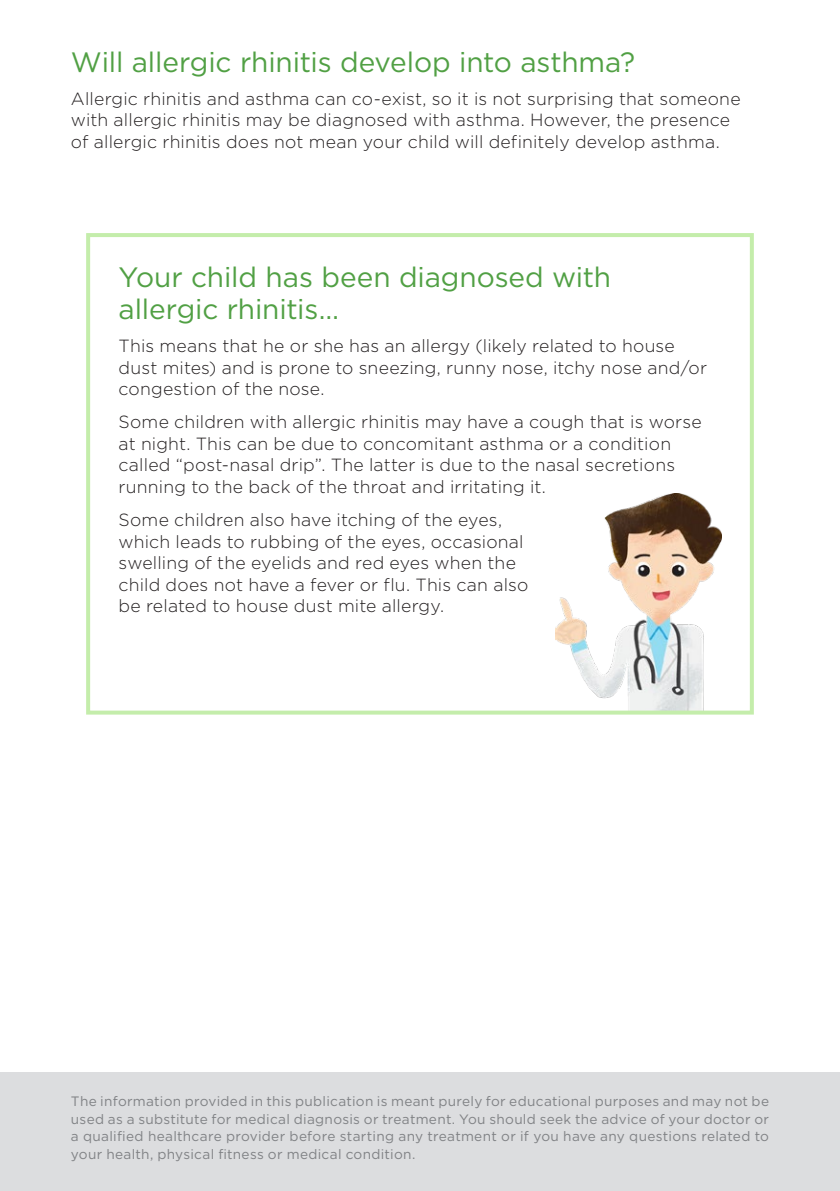
<style>
.page{position:relative;width:840px;height:1191px;background:#fff}
.page>*{position:absolute;margin:0;border:0;box-sizing:border-box;transform-origin:0 0}
.Header_2{font:28px/32px "Gotham HTF";letter-spacing:-.005em;color:#51a044}
.Paragraph_Style_1{font:300 17.6px/21.6px "Gotham HTF";letter-spacing:.01em;color:#231f20}
.Footnote{font:13.6px/17.6px "Gotham HTF";letter-spacing:.025em;color:#808285;text-align:justify}
</style>
<div class="page">
<img style="left:555px;top:493px;width:166px;height:216px">
<div style="left:0;top:1072px;width:839px;height:119px;background:#dcdddf"></div>
<div style="left:86px;top:233px;width:667px;height:481px;border:4px solid #c4edab"></div>
<p class="Header_2" style="left:71px;top:45px;width:565px">Will allergic rhinitis develop into asthma?</p>
<p class="Paragraph_Style_1" style="left:71px;top:87px;width:670px">Allergic rhinitis and asthma can co-exist, so it is not surprising that someone with allergic rhinitis may be diagnosed with asthma. However, the presence of allergic rhinitis does not mean your child will definitely develop asthma.</p>
<p class="Header_2" style="left:118px;top:261px;width:493px">Your child has been diagnosed with allergic rhinitis…</p>
<p class="Paragraph_Style_1" style="left:118px;top:335px;width:589px">This means that he or she has an allergy (likely related to house dust mites) and is prone to sneezing, runny nose, itchy nose and/or congestion of the nose.</p>
<p class="Paragraph_Style_1" style="left:118px;top:411px;width:584px">Some children with allergic rhinitis may have a cough that is worse at night. This can be due to concomitant asthma or a condition called “post-nasal drip”. The latter is due to the nasal secretions running to the back of the throat and irritating it.</p>
<p class="Paragraph_Style_1" style="left:118px;top:509px;width:411px">Some children also have itching of the eyes, which leads to rubbing of the eyes, occasional swelling of the eyelids and red eyes when the child does not have a fever or flu. This can also be related to house dust mite allergy.</p>
<p class="Footnote" style="left:71px;top:1092px;width:699px">The information provided in this publication is meant purely for educational purposes and may not be used as a substitute for medical diagnosis or treatment. You should seek the advice of your doctor or a qualified healthcare provider before starting any treatment or if you have any questions related to your health, physical fitness or medical condition.</p>
</div>
